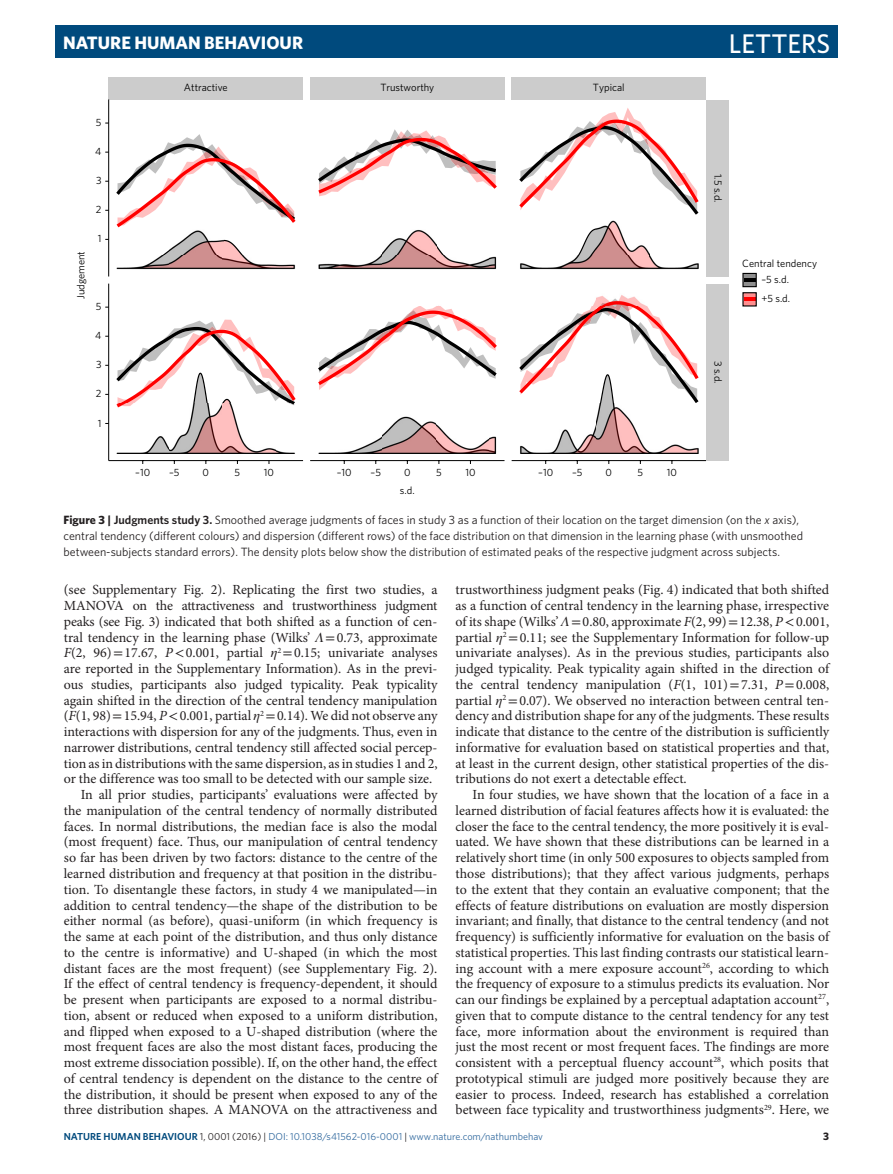
<style>
.page{position:relative;width:893px;height:1174px;background:#fff}
.page>*{position:absolute;margin:0;border:0;box-sizing:border-box;transform-origin:0 0}
.t1{font:500 27px "Whitney";color:#fff}
.t2{font:700 18px "Whitney";color:#fff}
.pPara{font:13.95px/15.8px "Minion Pro";letter-spacing:-.005em;color:#231f20;text-align:justify}
.pFigureCaption{font:12px/15.8px "Whitney";color:#231f20}
.t3{font:700 10.8px "Whitney";color:#231f20}
.t4{font:10.5px/16.5px "Whitney";color:#000}
.t5{font:10.2px "Whitney";color:#326a9f}
.s1{font-weight:700}
.s2{font-weight:600}
.s3{font-style:italic}
.s4{font-family:"STIX General";font-style:italic}
.s5{font-family:"STIX General"}
.s6{font-weight:600;color:#004a7d}
.s7{color:#231f20}
</style>
<div class="page">
<div style="left:55px;top:26px;width:783px;height:32px;background:#004a7d"></div>
<div style="left:310px;top:77px;width:194px;height:22px;background:#ccc"></div>
<div style="left:512px;top:77px;width:194px;height:22px;background:#ccc"></div>
<svg style="left:318px;top:129px;width:179px;height:67px"></svg>
<svg style="left:380px;top:243px;width:66px;height:13px"></svg>
<svg style="left:318px;top:305px;width:179px;height:85px"></svg>
<svg style="left:318px;top:453px;width:178px;height:1px"></svg>
<svg style="left:519px;top:108px;width:180px;height:148px"></svg>
<svg style="left:519px;top:305px;width:180px;height:149px"></svg>
<div style="left:706px;top:99px;width:23px;height:177px;background:#ccc"></div>
<div style="left:706px;top:284px;width:23px;height:176px;background:#ccc"></div>
<div style="left:109px;top:77px;width:194px;height:22px;background:#ccc"></div>
<svg style="left:116px;top:319px;width:180px;height:135px"></svg>
<hr style="left:108px;top:99px;width:1px;height:177px;background:#000">
<svg style="left:105px;top:134px;width:191px;height:136px"></svg>
<hr style="left:108px;top:284px;width:1px;height:176px;background:#000">
<hr style="left:109px;top:460px;width:194px;height:1px;background:#000">
<hr style="left:310px;top:460px;width:194px;height:1px;background:#000">
<hr style="left:512px;top:460px;width:194px;height:1px;background:#000">
<svg style="left:744px;top:275px;width:11px;height:10px"></svg>
<hr style="left:744px;top:278px;width:11px;height:4px;background:#000">
<div style="left:742px;top:273px;width:15px;height:14px;border:1px solid #000"></div>
<svg style="left:744px;top:294px;width:11px;height:10px"></svg>
<div style="left:742px;top:292px;width:15px;height:14px;border:1px solid #000"></div>
<img style="left:170px;top:206px;width:53px;height:50px">
<img style="left:383px;top:230px;width:53px;height:26px">
<img style="left:596px;top:206px;width:54px;height:50px">
<img style="left:116px;top:256px;width:583px;height:49px">
<img style="left:116px;top:404px;width:583px;height:49px">
<p class="t2" style="left:63px;top:31px;width:242px">NATURE HUMAN BEHAVIOUR</p>
<h1 class="t1" style="left:729px;top:25px;width:103px">LETTERS</h1>
<p class="t4" style="left:96px;top:114px;width:7px">5</p>
<p class="t4" style="left:95px;top:143px;width:8px">4</p>
<p class="t4" style="left:96px;top:172px;width:7px">3</p>
<p class="t4" style="left:96px;top:201px;width:7px">2</p>
<p class="t4" style="left:98px;top:230px;width:5px">1</p>
<p class="t4" style="left:184px;top:79px;width:45px">Attractive</p>
<p class="t4" style="left:380px;top:79px;width:56px">Trustworthy</p>
<p class="t4" style="left:593px;top:79px;width:33px">Typical</p>
<p class="t4" style="left:727px;top:174px;width:30px;rotate:90deg">1.5 s.d.</p>
<p class="t4" style="left:72px;top:299px;width:50px;rotate:-90deg">Judgement</p>
<p class="t4" style="left:761px;top:254px;width:57px;text-indent:-19px">Central tendency –5 s.d.</p>
<p class="t4" style="left:761px;top:290px;width:30px">+5 s.d.</p>
<p class="t4" style="left:96px;top:298px;width:7px">5</p>
<p class="t4" style="left:95px;top:327px;width:8px">4</p>
<p class="t4" style="left:96px;top:356px;width:7px">3</p>
<p class="t4" style="left:96px;top:385px;width:7px">2</p>
<p class="t4" style="left:98px;top:414px;width:5px">1</p>
<p class="t4" style="left:135px;top:464px;width:16px">–10</p>
<p class="t4" style="left:169px;top:464px;width:12px">–5</p>
<p class="t4" style="left:203px;top:464px;width:8px">0</p>
<p class="t4" style="left:235px;top:464px;width:7px">5</p>
<p class="t4" style="left:264px;top:464px;width:12px">10</p>
<p class="t4" style="left:337px;top:464px;width:16px">–10</p>
<p class="t4" style="left:371px;top:464px;width:12px">–5</p>
<p class="t4" style="left:404px;top:464px;width:8px">0</p>
<p class="t4" style="left:436px;top:464px;width:7px">5</p>
<p class="t4" style="left:465px;top:464px;width:12px">10</p>
<p class="t4" style="left:538px;top:464px;width:16px">–10</p>
<p class="t4" style="left:572px;top:464px;width:12px">–5</p>
<p class="t4" style="left:606px;top:464px;width:8px">0</p>
<p class="t4" style="left:638px;top:464px;width:7px">5</p>
<p class="t4" style="left:667px;top:464px;width:12px">10</p>
<p class="t4" style="left:400px;top:482px;width:16px">s.d.</p>
<p class="t4" style="left:727px;top:361px;width:24px;rotate:90deg">3 s.d.</p>
<p class="pFigureCaption" style="left:64px;top:512px;width:741px"><span class="s1">Figure 3 |</span> <span class="s2">Judgments study 3.</span> Smoothed average judgments of faces in study 3 as a function of their location on the target dimension (on the <span class="s3">x</span> axis), central tendency (different colours) and dispersion (different rows) of the face distribution on that dimension in the learning phase (with unsmoothed between-subjects standard errors). The density plots below show the distribution of estimated peaks of the respective judgment across subjects.</p>
<p class="pPara" style="left:64px;top:582px;width:375px">(see Supplementary Fig. 2). Replicating the first two studies, a MANOVA on the attractiveness and trustworthiness judgment peaks (see Fig. 3) indicated that both shifted as a function of cen&shy;tral tendency in the learning phase (Wilks’ <span class="s4">Λ</span><span class="s5">=</span>0.73, approximate <span class="s3">F</span>(2, 96)<span class="s5">=</span>17.67, <span class="s3">P</span><span class="s5">&lt;</span>0.001, partial <span class="s4">η</span><sup>2</sup> <span class="s5">=</span>0.15; univariate analyses are reported in the Supplementary Information). As in the previ&shy;ous studies, participants also judged typicality. Peak typicality again shifted in the direction of the central tendency manipulation (<span class="s3">F</span>(1, 98)<span class="s5">=</span>15.94, <span class="s3">P</span><span class="s5">&lt;</span>0.001, partial <span class="s4">η</span><sup>2</sup> <span class="s5">=</span>0.14). We did not observe any interactions with dispersion for any of the judgments. Thus, even in narrower distributions, central tendency still affected social percep&shy;tion as in distributions with the same dispersion, as in studies 1 and 2, or the difference was too small to be detected with our sample size.</p>
<p class="pPara" style="left:64px;top:787px;width:375px;text-indent:17px">In all prior studies, participants’ evaluations were affected by the manipulation of the central tendency of normally distributed faces. In normal distributions, the median face is also the modal (most frequent) face. Thus, our manipulation of central tendency so far has been driven by two factors: distance to the centre of the learned distribution and frequency at that position in the distribu&shy;tion. To disentangle these factors, in study 4 we manipulated—in addition to central tendency—the shape of the distribution to be either normal (as before), quasi-uniform (in which frequency is the same at each point of the distribution, and thus only distance to the centre is informative) and U-shaped (in which the most distant faces are the most frequent) (see Supplementary Fig. 2).<br>If the effect of central tendency is frequency-dependent, it should be present when participants are exposed to a normal distribu&shy;tion, absent or reduced when exposed to a uniform distribution, and flipped when exposed to a U-shaped distribution (where the most frequent faces are also the most distant faces, producing the most extreme dissociation possible). If, on the other hand, the effect of central tendency is dependent on the distance to the centre of the distribution, it should be present when exposed to any of the three distribution shapes. A MANOVA on the attractiveness and</p>
<p class="pPara" style="left:455px;top:582px;width:375px">trustworthiness judgment peaks (Fig. 4) indicated that both shifted as a function of central tendency in the learning phase, irrespective of its shape (Wilks’ <span class="s4">Λ</span><span class="s5">=</span>0.80, approximate <span class="s3">F</span>(2, 99)<span class="s5">=</span>12.38, <span class="s3">P</span><span class="s5">&lt;</span>0.001, partial <span class="s4">η</span><sup>2</sup> <span class="s5">=</span>0.11; see the Supplementary Information for follow-up univariate analyses). As in the previous studies, participants also judged typicality. Peak typicality again shifted in the direction of the central tendency manipulation (<span class="s3">F</span>(1, 101)<span class="s5">=</span>7.31, <span class="s3">P</span><span class="s5">=</span>0.008, partial <span class="s4">η</span><sup>2</sup> <span class="s5">=</span>0.07). We observed no interaction between central ten&shy;dency and distribution shape for any of the judgments. These results indicate that distance to the centre of the distribution is sufficiently informative for evaluation based on statistical properties and that, at least in the current design, other statistical properties of the dis&shy;tributions do not exert a detectable effect.</p>
<p class="pPara" style="left:455px;top:787px;width:375px;text-indent:17px">In four studies, we have shown that the location of a face in a learned distribution of facial features affects how it is evaluated: the closer the face to the central tendency, the more positively it is eval&shy;uated. We have shown that these distributions can be learned in a relatively short time (in only 500 exposures to objects sampled from those distributions); that they affect various judgments, perhaps to the extent that they contain an evaluative component; that the effects of feature distributions on evaluation are mostly dispersion invariant; and finally, that distance to the central tendency (and not frequency) is sufficiently informative for evaluation on the basis of statistical properties. This last finding contrasts our statistical learn&shy;ing account with a mere exposure account<sup>26</sup>, according to which the frequency of exposure to a stimulus predicts its evaluation. Nor can our findings be explained by a perceptual adaptation account<sup>27</sup>, given that to compute distance to the central tendency for any test face, more information about the environment is required than just the most recent or most frequent faces. The findings are more consistent with a perceptual fluency account<sup>28</sup>, which posits that prototypical stimuli are judged more positively because they are easier to process. Indeed, research has established a correlation between face typicality and trustworthiness judgments<sup>29</sup>. Here, we</p>
<p class="t5" style="left:64px;top:1130px;width:481px"><span class="s6">NATURE HUMAN BEHAVIOUR</span> <span class="s7">1, 0001 (2016) |</span> DOI: 10.1038/s41562-016-0001 <span class="s7">|</span> www.nature.com/nathumbehav</p>
<p class="t3" style="left:823px;top:1129px;width:7px">3</p>
</div>
